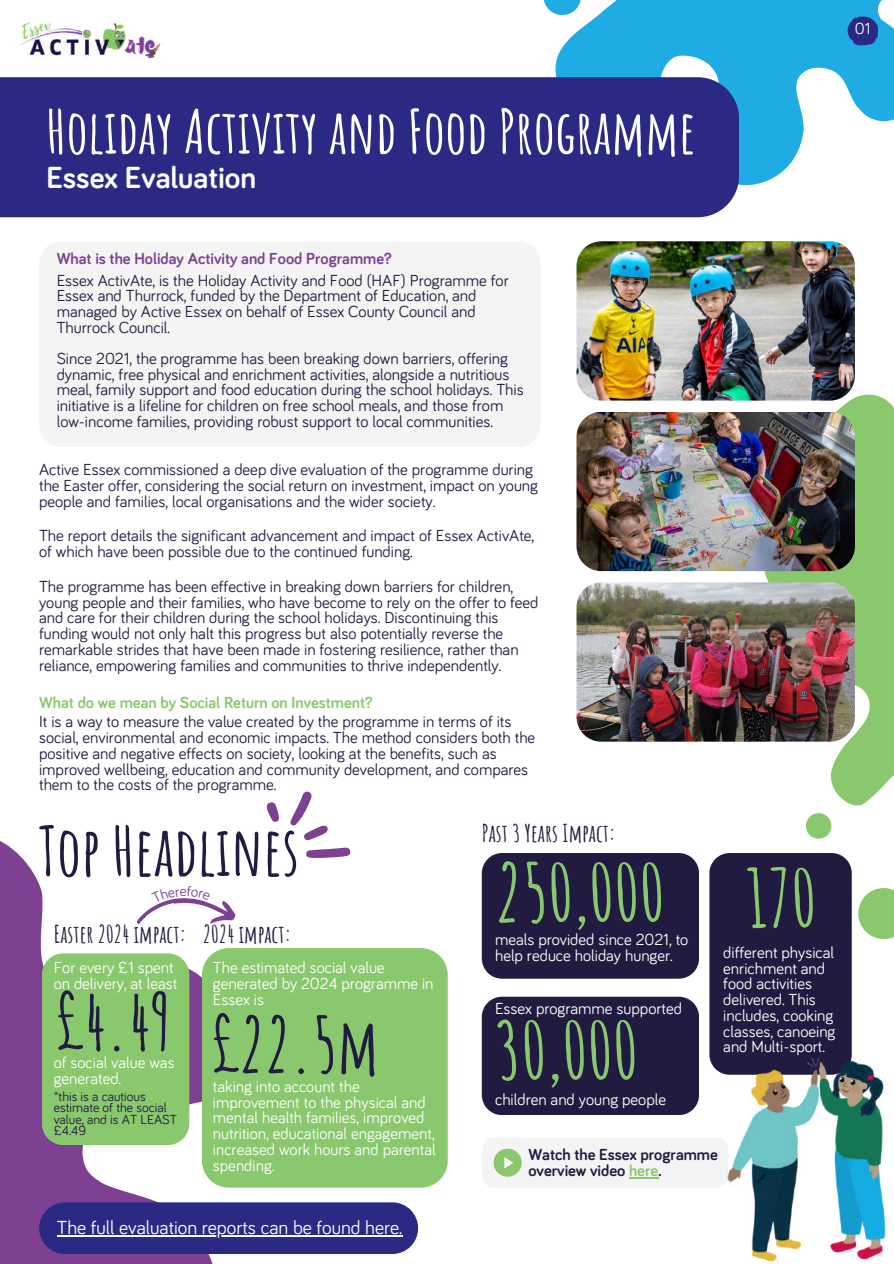
<style>
.page{position:relative;width:894px;height:1264px;background:#fff}
.page>*{position:absolute;margin:0;border:0;box-sizing:border-box;transform-origin:0 0}
.t1{font:700 78.75px "Amatic SC";color:#89c86c}
.t2{font:700 75px "Amatic SC";color:#211b41}
.t3{font:700 67.5px "Amatic SC";color:#211b41}
.t4{font:700 60px "Amatic SC";color:#fefefd}
.t5{font:700 31.5px "Bariol";color:#fefefd}
.t6{font:700 24px "Amatic SC";color:#211b41}
.t7{font:19.5px "Bariol";color:#fefefd}
.t8{font:16.5px/15.8px "Bariol";color:#211b41}
.t9{font:16.5px/15.8px "Bariol";color:#fefefd}
.t10{font:700 16.5px "Bariol";color:#7e4192}
.t11{font:700 16.5px/15.8px "Bariol";color:#211b41}
.t12{font:700 16.5px "Bariol";color:#89c86c}
.t13{font:13.5px/11.2px "Bariol";color:#211b41}
.s1{color:#89c86c}
</style>
<div class="page">
<svg style="left:431px;top:0;width:462px;height:256px"></svg>
<svg style="left:536px;top:0;width:52px;height:22px"></svg>
<svg style="left:0;top:841px;width:383px;height:422px"></svg>
<svg style="left:640px;top:293px;width:253px;height:640px"></svg>
<svg style="left:851px;top:874px;width:42px;height:78px"></svg>
<svg style="left:800px;top:808px;width:36px;height:35px"></svg>
<img style="left:20px;top:22px;width:141px;height:37px">
<div style="left:0;top:77px;width:739px;height:140px;background:#2a2a85"></div>
<svg style="left:847px;top:16px;width:30px;height:29px"></svg>
<div style="left:39px;top:241px;width:501px;height:206px;background:#f4f4f4;border-radius:22px"></div>
<svg style="left:39px;top:1202px;width:379px;height:51px;background:#37368b"></svg>
<hr style="left:57px;top:1234px;width:345px;height:1px;background:#fefefd">
<img style="left:576px;top:241px;width:278px;height:159px;border-radius:25px">
<img style="left:576px;top:412px;width:278px;height:159px;border-radius:25px">
<img style="left:576px;top:582px;width:278px;height:159px;border-radius:25px">
<svg style="left:265px;top:791px;width:86px;height:83px"></svg>
<div style="left:42px;top:953px;width:147px;height:191px;background:#89c86c;border-radius:21px"></div>
<div style="left:202px;top:948px;width:245px;height:239px;background:#89c86c;border-radius:27px"></div>
<div style="left:481px;top:1137px;width:247px;height:50px;background:#f4f4f4;border-radius:12px"></div>
<div style="left:493px;top:1148px;width:28px;height:28px;background:#89c86c;border-radius:50%"></div>
<svg style="left:504px;top:1157px;width:9px;height:11px"></svg>
<svg style="left:629px;top:1177px;width:29px;height:1px"></svg>
<div style="left:481px;top:853px;width:217px;height:125px;background:#211b41;border-radius:20px"></div>
<div style="left:481px;top:996px;width:217px;height:119px;background:#211b41;border-radius:20px"></div>
<div style="left:709px;top:853px;width:142px;height:221px;background:#211b41;border-radius:20px"></div>
<img style="left:709px;top:1047px;width:177px;height:216px">
<svg style="left:136px;top:885px;width:100px;height:40px"></svg>
<p class="t9" style="left:854px;top:22px;width:17px">01</p>
<h3 class="t4" style="left:46px;top:93px;width:650px">Holiday Activity and Food Programme</h3>
<h3 class="t5" style="left:46px;top:163px;width:211px">Essex Evaluation</h3>
<p class="t10" style="left:57px;top:251px;width:336px">What is the Holiday Activity and Food Programme?</p>
<p class="t8" style="left:57px;top:273px;width:453px">Essex ActivAte, is the Holiday Activity and Food (HAF) Programme for Essex and Thurrock, funded by the Department of Education, and managed by Active Essex on behalf of Essex County Council and Thurrock Council.</p>
<p class="t8" style="left:57px;top:351px;width:468px">Since 2021, the programme has been breaking down barriers, offering dynamic, free physical and enrichment activities, alongside a nutritious meal, family support and food education during the school holidays. This initiative is a lifeline for children on free school meals, and those from low-income families, providing robust support to local communities.</p>
<p class="t8" style="left:39px;top:462px;width:500px">Active Essex commissioned a deep dive evaluation of the programme during the Easter offer, considering the social return on investment, impact on young people and families, local organisations and the wider society.</p>
<p class="t8" style="left:39px;top:529px;width:496px">The report details the significant advancement and impact of Essex ActivAte, of which have been possible due to the continued funding.</p>
<p class="t8" style="left:39px;top:579px;width:501px">The programme has been effective in breaking down barriers for children, young people and their families, who have become to rely on the offer to feed and care for their children during the school holidays. Discontinuing this funding would not only halt this progress but also potentially reverse the remarkable strides that have been made in fostering resilience, rather than reliance, empowering families and communities to thrive independently.</p>
<p class="t12" style="left:39px;top:695px;width:335px">What do we mean by Social Return on Investment?</p>
<p class="t8" style="left:39px;top:714px;width:497px">It is a way to measure the value created by the programme in terms of its social, environmental and economic impacts. The method considers both the positive and negative effects on society, looking at the benefits, such as improved wellbeing, education and community development, and compares them to the costs of the programme.</p>
<h3 class="t3" style="left:39px;top:807px;width:261px">Top Headlines</h3>
<h3 class="t6" style="left:54px;top:918px;width:134px">Easter 2024 impact:</h3>
<h3 class="t6" style="left:203px;top:918px;width:90px">2024 impact:</h3>
<p class="t9" style="left:213px;top:960px;width:222px">The estimated social value generated by 2024 programme in<br>Essex is</p>
<h2 class="t2" style="left:209px;top:996px;width:171px">£22.5m</h2>
<p class="t9" style="left:54px;top:960px;width:125px">For every £1 spent on delivery, at least</p>
<h2 class="t2" style="left:54px;top:973px;width:119px">£4.49</h2>
<p class="t13" style="left:54px;top:1091px;width:125px">*this is a cautious estimate of the social value, and is AT LEAST £4.49</p>
<p class="t9" style="left:54px;top:1055px;width:122px">of social value was generated.</p>
<p class="t9" style="left:213px;top:1079px;width:224px">taking into account the improvement to the physical and mental health families, improved nutrition, educational engagement, increased work hours and parental spending.</p>
<p class="t7" style="left:57px;top:1218px;width:347px">The full evaluation reports can be found here.</p>
<h3 class="t6" style="left:481px;top:817px;width:136px">Past 3 Years Impact:</h3>
<h1 class="t1" style="left:495px;top:842px;width:171px">250,000</h1>
<p class="t9" style="left:495px;top:932px;width:195px">meals provided since 2021, to help reduce holiday hunger.</p>
<p class="t9" style="left:495px;top:1001px;width:188px">Essex programme supported</p>
<h1 class="t1" style="left:495px;top:999px;width:144px">30,000</h1>
<p class="t9" style="left:495px;top:1092px;width:172px">children and young people</p>
<h1 class="t1" style="left:746px;top:847px;width:72px">170</h1>
<p class="t9" style="left:723px;top:945px;width:114px">different physical enrichment and food activities delivered. This includes, cooking classes, canoeing and Multi-sport.</p>
<p class="t11" style="left:528px;top:1147px;width:191px">Watch the Essex programme overview video <span class="s1">here</span>.</p>
</div>
